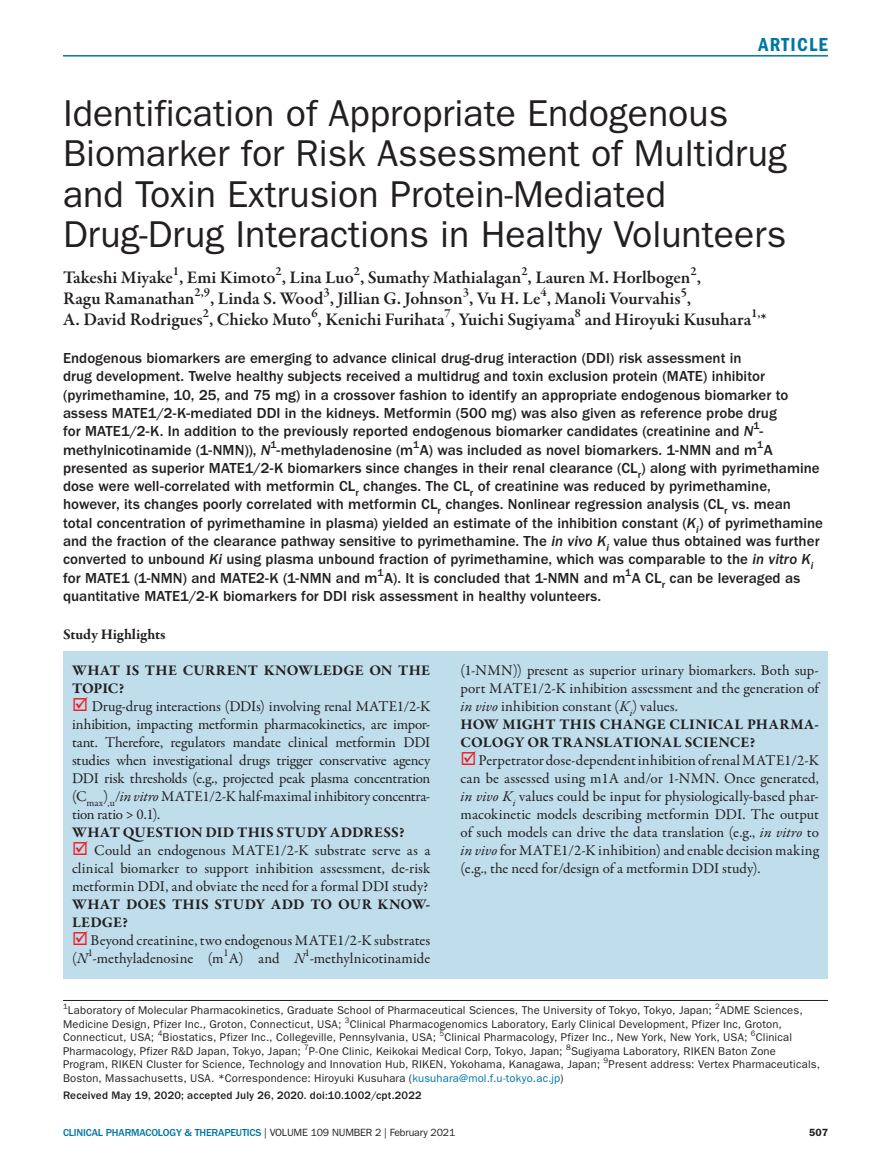
<style>
.page{position:relative;width:891px;height:1175px;background:#fff}
.page>*{position:absolute;margin:0;border:0;box-sizing:border-box;transform-origin:0 0}
.t1{font:37.5px/40.5px "ITC Franklin Gothic Std";color:#231f20}
.t2{font:19.5px "ITC Franklin Gothic Std Dm Cd";letter-spacing:.065em;color:#0076a3}
.t3{font:600 18px "Garamond Premr Pro";letter-spacing:-.005em;color:#231f20}
.t4{font:500 15px/18.3px "ITC Franklin Gothic Std";color:#231f20}
.t5{font:15px/18px "Garamond Premr Pro";color:#231f20;text-align:justify}
.t6{font:700 15px/18px "Garamond Premr Pro";letter-spacing:.01em;color:#231f20}
.t7{font:600 12.6px "Garamond Premr Pro";color:#231f20}
.t8{font:11.25px/13.5px "ITC Franklin Gothic Std";letter-spacing:.015em;color:#231f20}
.t9{font:500 11.25px "ITC Franklin Gothic Std";letter-spacing:.015em;color:#231f20}
.t10{font:500 10.5px "ITC Franklin Gothic Std";letter-spacing:-.015em;color:#0076a3}
.t11{font:500 10.5px "ITC Franklin Gothic Std";color:#231f20}
.t12{font:600 10.5px "ITC Franklin Gothic Std";color:#231f20}
.t13{font:10.5px "Garamond Premr Pro";color:#231f20}
.t14{font:7.8px "ITC Franklin Gothic Std";color:#231f20}
.s1{font-family:"ITC Franklin Gothic Std Med It";font-weight:400}
.s2{color:#ee1d23}
.s3{font-style:italic}
.s4{font-weight:700}
.s5{color:#0076a3}
.s6{font-weight:400;color:#231f20}
</style>
<div class="page">
<hr style="left:63px;top:55px;width:765px;height:2px;background:#0076a3">
<div style="left:63px;top:616px;width:765px;height:362px;background:#bfddeb"></div>
<div style="left:51px;top:607px;width:780px;height:43px;background:#fff"></div>
<hr style="left:63px;top:1000px;width:765px;height:1px;background:#231f20">
<h2 class="t2" style="left:758px;top:33px;width:71px">ARTICLE</h2>
<h1 class="t1" style="left:63px;top:93px;width:725px">Identification of Appropriate Endogenous Biomarker for Risk Assessment of Multidrug and Toxin Extrusion Protein-Mediated Drug-Drug Interactions in Healthy Volunteers</h1>
<p class="t3" style="left:63px;top:266px;width:639px">Takeshi Miyake , Emi Kimoto , Lina Luo , Sumathy Mathialagan , Lauren M. Horlbogen ,</p>
<p class="t7" style="left:173px;top:263px;width:8px">1</p>
<p class="t7" style="left:275px;top:263px;width:8px">2</p>
<p class="t7" style="left:354px;top:263px;width:8px">2</p>
<p class="t7" style="left:521px;top:263px;width:8px">2</p>
<p class="t7" style="left:690px;top:263px;width:8px">2</p>
<p class="t3" style="left:63px;top:287px;width:133px">Ragu Ramanathan</p>
<p class="t7" style="left:195px;top:284px;width:17px">2,9</p>
<p class="t3" style="left:210px;top:287px;width:483px">, Linda S. Wood , Jillian G. Johnson , Vu H. Le , Manoli Vourvahis ,</p>
<p class="t7" style="left:323px;top:284px;width:8px">3</p>
<p class="t7" style="left:463px;top:284px;width:8px">3</p>
<p class="t7" style="left:541px;top:284px;width:8px">4</p>
<p class="t7" style="left:681px;top:284px;width:8px">5</p>
<p class="t3" style="left:63px;top:308px;width:513px">A. David Rodrigues , Chieko Muto , Kenichi Furihata , Yuichi Sugiyama</p>
<p class="t7" style="left:203px;top:305px;width:8px">2</p>
<p class="t7" style="left:311px;top:305px;width:8px">6</p>
<p class="t7" style="left:445px;top:305px;width:8px">7</p>
<p class="t7" style="left:575px;top:305px;width:8px">8</p>
<p class="t3" style="left:585px;top:308px;width:168px">and Hiroyuki Kusuhara</p>
<p class="t7" style="left:751px;top:305px;width:11px">1,</p>
<p class="t3" style="left:760px;top:308px;width:7px">*</p>
<p class="t4" style="left:63px;top:349px;width:727px">Endogenous biomarkers are emerging to advance clinical drug-drug interaction (DDI) risk assessment in<br>drug development. Twelve healthy subjects received a multidrug and toxin exclusion protein (MATE) inhibitor (pyrimethamine, 10, 25, and 75 mg) in a crossover fashion to identify an appropriate endogenous biomarker to assess MATE1/2-K-mediated DDI in the kidneys. Metformin (500 mg) was also given as reference probe drug for MATE1/2-K. In addition to the previously reported endogenous biomarker candidates (creatinine and <span class="s1">N</span> -</p>
<p class="t11" style="left:753px;top:420px;width:8px">1</p>
<p class="t4" style="left:63px;top:440px;width:711px">methylnicotinamide (1-NMN)), <span class="s1">N</span> -methyladenosine (m A) was included as novel biomarkers. 1-NMN and m A</p>
<p class="t11" style="left:270px;top:438px;width:8px">1</p>
<p class="t11" style="left:413px;top:438px;width:8px">1</p>
<p class="t11" style="left:757px;top:438px;width:8px">1</p>
<p class="t4" style="left:63px;top:459px;width:762px">presented as superior MATE1/2-K biomarkers since changes in their renal clearance (CL<sub>r</sub>) along with pyrimethamine dose were well-correlated with metformin CL<sub>r</sub> changes. The CL<sub>r</sub> of creatinine was reduced by pyrimethamine, however, its changes poorly correlated with metformin CL<sub>r</sub> changes. Nonlinear regression analysis (CL<sub>r</sub> vs. mean total concentration of pyrimethamine in plasma) yielded an estimate of the inhibition constant (<span class="s1">K</span><sub>i</sub>) of pyrimethamine and the fraction of the clearance pathway sensitive to pyrimethamine. The <span class="s1">in vivo K</span><sub>i</sub> value thus obtained was further converted to unbound <span class="s1">Ki</span> using plasma unbound fraction of pyrimethamine, which was comparable to the <span class="s1">in vitro K</span><sub>i </sub>for MATE1 (1-NMN) and MATE2-K (1-NMN and m A). It is concluded that 1-NMN and m A CL<sub>r</sub> can be leveraged as</p>
<p class="t11" style="left:377px;top:566px;width:8px">1</p>
<p class="t11" style="left:625px;top:566px;width:8px">1</p>
<p class="t4" style="left:63px;top:587px;width:540px">quantitative MATE1/2-K biomarkers for DDI risk assessment in healthy volunteers.</p>
<p class="t6" style="left:63px;top:625px;width:104px">Study Highlights</p>
<p class="t6" style="left:72px;top:661px;width:360px">WHAT IS THE CURRENT KNOWLEDGE ON THE<br>TOPIC?</p>
<p class="t5" style="left:72px;top:697px;width:360px"><span class="s2">☑</span> Drug-drug interactions (DDIs) involving renal MATE1/2-K inhibition, impacting metformin pharmacokinetics, are impor&shy;tant. Therefore, regulators mandate clinical metformin DDI studies when investigational drugs trigger conservative agency DDI risk thresholds (e.g., projected peak plasma concentration (C<sub>max</sub>)<sub>,u</sub>/<span class="s3">in vitro</span> MATE1/2-K half-maximal inhibitory concentra&shy;tion ratio &gt; 0.1).</p>
<p class="t6" style="left:72px;top:823px;width:334px">WHAT QUESTION DID THIS STUDY ADDRESS?</p>
<p class="t5" style="left:72px;top:841px;width:360px"><span class="s2">☑</span> Could an endogenous MATE1/2-K substrate serve as a clinical biomarker to support inhibition assessment, de-risk metformin DDI, and obviate the need for a formal DDI study?</p>
<p class="t6" style="left:72px;top:895px;width:360px">WHAT DOES THIS STUDY ADD TO OUR KNOW-<br>LEDGE?</p>
<p class="t5" style="left:72px;top:931px;width:360px"><span class="s2">☑</span> Beyond creatinine, two endogenous MATE1/2-K substrates (<span class="s3">N</span> -methyladenosine (m A) and <span class="s3">N</span> -methylnicotinamide</p>
<p class="t13" style="left:88px;top:946px;width:7px">1</p>
<p class="t13" style="left:223px;top:946px;width:7px">1</p>
<p class="t13" style="left:305px;top:946px;width:7px">1</p>
<p class="t5" style="left:461px;top:661px;width:360px;text-align:left">(1-NMN)) present as superior urinary biomarkers. Both sup&shy;port MATE1/2-K inhibition assessment and the generation of <span class="s3">in vivo</span> inhibition constant (<span class="s3">K</span><sub>i</sub>) values.<br><span class="s4">HOW MIGHT THIS CHANGE CLINICAL PHARMA-COLOGY OR TRANSLATIONAL SCIENCE?</span></p>
<p class="t5" style="left:461px;top:751px;width:360px"><span class="s2">☑</span> Perpetrator dose-dependent inhibition of renal MATE1/2-K can be assessed using m1A and/or 1-NMN. Once generated, <span class="s3">in vivo K</span><sub>i</sub> values could be input for physiologically-based phar&shy;macokinetic models describing metformin DDI. The output of such models can drive the data translation (e.g., <span class="s3">in vitro</span> to <span class="s3">in vivo</span> for MATE1/2-K inhibition) and enable decision making (e.g., the need for/design of a metformin DDI study).</p>
<p class="t14" style="left:63px;top:1002px;width:6px">1</p>
<p class="t8" style="left:68px;top:1003px;width:645px">Laboratory of Molecular Pharmacokinetics, Graduate School of Pharmaceutical Sciences, The University of Tokyo, Tokyo, Japan;</p>
<p class="t14" style="left:715px;top:1002px;width:6px">2</p>
<p class="t8" style="left:720px;top:1003px;width:84px">ADME Sciences,</p>
<p class="t8" style="left:63px;top:1017px;width:280px">Medicine Design, Pfizer Inc., Groton, Connecticut, USA;</p>
<p class="t14" style="left:345px;top:1015px;width:6px">3</p>
<p class="t8" style="left:350px;top:1017px;width:434px">Clinical Pharmacogenomics Laboratory, Early Clinical Development, Pfizer Inc, Groton,</p>
<p class="t8" style="left:63px;top:1030px;width:93px">Connecticut, USA;</p>
<p class="t14" style="left:158px;top:1029px;width:6px">4</p>
<p class="t8" style="left:163px;top:1030px;width:275px">Biostatics, Pfizer Inc., Collegeville, Pennsylvania, USA;</p>
<p class="t14" style="left:439px;top:1029px;width:6px">5</p>
<p class="t8" style="left:444px;top:1030px;width:305px">Clinical Pharmacology, Pfizer Inc., New York, New York, USA;</p>
<p class="t14" style="left:751px;top:1029px;width:6px">6</p>
<p class="t8" style="left:756px;top:1030px;width:38px">Clinical</p>
<p class="t8" style="left:63px;top:1044px;width:239px">Pharmacology, Pfizer R&amp;D Japan, Tokyo, Japan;</p>
<p class="t14" style="left:304px;top:1042px;width:6px">7</p>
<p class="t8" style="left:309px;top:1044px;width:255px">P-One Clinic, Keikokai Medical Corp, Tokyo, Japan;</p>
<p class="t14" style="left:566px;top:1042px;width:6px">8</p>
<p class="t8" style="left:63px;top:1044px;width:714px;text-indent:508px">Sugiyama Laboratory, RIKEN Baton Zone<br>Program, RIKEN Cluster for Science, Technology and Innovation Hub, RIKEN, Yokohama, Kanagawa, Japan;</p>
<p class="t14" style="left:604px;top:1056px;width:6px">9</p>
<p class="t8" style="left:609px;top:1057px;width:213px">Present address: Vertex Pharmaceuticals,</p>
<p class="t8" style="left:63px;top:1071px;width:502px">Boston, Massachusetts, USA. *Correspondence: Hiroyuki Kusuhara (<span class="s5">kusuhara@mol.f.u-tokyo.ac.jp</span>)</p>
<p class="t9" style="left:63px;top:1088px;width:360px">Received May 19, 2020; accepted July 26, 2020. doi:10.1002/cpt.2022</p>
<p class="t10" style="left:63px;top:1126px;width:394px">CLINICAL PHARMACOLOGY &amp; THERAPEUTICS <span class="s6">| VOLUME 109 NUMBER 2 | February 2021</span></p>
<p class="t12" style="left:809px;top:1125px;width:20px">507</p>
</div>
